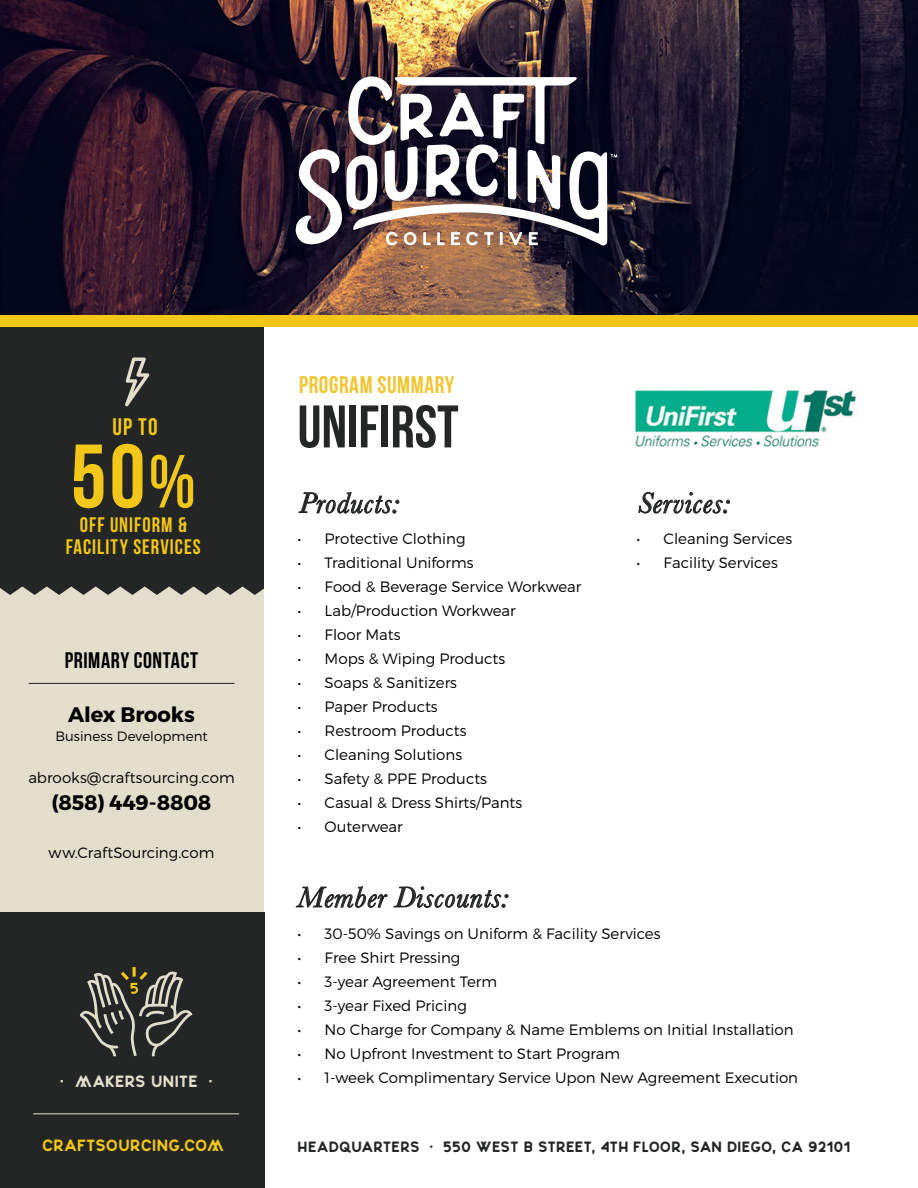
<style>
.page{position:relative;width:918px;height:1188px;background:#fff}
.page>*{position:absolute;margin:0;border:0;box-sizing:border-box;transform-origin:0 0}
.t1{font:90px "Bebas Neue";color:#f2c717}
.t2{font:60px "Bebas Neue";color:#252626}
.t3{font:italic 30px "Baskerville";letter-spacing:.025em;color:#242626}
.t4{font:24px "Bebas Neue";letter-spacing:.025em;color:#f0c634}
.t5{font:24px "Bebas Neue";color:#f2c717}
.t6{font:22.5px "Bebas Neue";letter-spacing:.025em;color:#000}
.t7{font:21px/22.5px "Bebas Neue";letter-spacing:.05em;color:#f2c717;text-align:center}
.t8{font:700 21px "Montserrat";letter-spacing:-.005em;color:#000}
.t9{font:18px "Plat";color:#f2c717}
.t10{font:18px "Plat";color:#e3decc}
.t11{font:16.5px "Plat";letter-spacing:.005em;color:#242626}
.t12{font:300 15px "Montserrat";color:#000}
.t13{font:300 13.5px "Montserrat";color:#000}
.s1{font-size:75px}
</style>
<div class="page">
<div style="left:0;top:322px;width:266px;height:283px;background:#242626"></div>
<div style="left:0;top:586px;width:265px;height:326px;background:#e3decc"></div>
<img style="left:0;top:0;width:918px;height:315px">
<div style="left:265px;top:321px;width:653px;height:867px;background:#fff"></div>
<div style="left:0;top:912px;width:265px;height:276px;background:#242626"></div>
<hr style="left:33px;top:1113px;width:206px;height:1px;background:#e3decc">
<hr style="left:29px;top:683px;width:205px;height:1px;background:#242626">
<svg style="left:132px;top:967px;width:4px;height:3px"></svg>
<svg style="left:80px;top:970px;width:113px;height:86px"></svg>
<div style="left:0;top:315px;width:918px;height:12px;background:#f2c717"></div>
<svg style="left:295px;top:74px;width:322px;height:172px"></svg>
<svg style="left:295px;top:886px;width:214px;height:22px"></svg>
<svg style="left:298px;top:491px;width:102px;height:23px"></svg>
<svg style="left:638px;top:491px;width:93px;height:23px"></svg>
<svg style="left:125px;top:358px;width:24px;height:48px"></svg>
<img style="left:635px;top:390px;width:222px;height:57px">
<h3 class="t5" style="left:112px;top:414px;width:47px">UP TO</h3>
<h1 class="t1" style="left:71px;top:427px;width:126px">50<span class="s1">%</span></h1>
<h3 class="t7" style="left:66px;top:513px;width:136px">OFF UNIFORM &amp;<br>FACILITY SERVICES</h3>
<h3 class="t6" style="left:65px;top:647px;width:135px">PRIMARY CONTACT</h3>
<h3 class="t8" style="left:68px;top:701px;width:128px">Alex Brooks</h3>
<p class="t13" style="left:55px;top:728px;width:154px">Business Development</p>
<p class="t12" style="left:28px;top:769px;width:208px">abrooks@craftsourcing.com</p>
<h3 class="t8" style="left:52px;top:790px;width:161px">(858) 449-8808</h3>
<p class="t12" style="left:49px;top:844px;width:167px">ww.CraftSourcing.com</p>
<p class="t10" style="left:60px;top:1073px;width:154px">• MAKERS UNITE •</p>
<h3 class="t4" style="left:299px;top:371px;width:157px">PROGRAM SUMMARY</h3>
<h2 class="t2" style="left:298px;top:394px;width:163px">UNIFIRST</h2>
<h3 class="t3" style="left:299px;top:486px;width:102px">Products:</h3>
<p class="t12" style="left:298px;top:529px;width:169px">• Protective Clothing</p>
<p class="t12" style="left:298px;top:553px;width:177px">• Traditional Uniforms</p>
<p class="t12" style="left:298px;top:577px;width:285px">• Food &amp; Beverage Service Workwear</p>
<p class="t12" style="left:298px;top:601px;width:220px">• Lab/Production Workwear</p>
<p class="t12" style="left:298px;top:625px;width:104px">• Floor Mats</p>
<p class="t12" style="left:298px;top:649px;width:209px">• Mops &amp; Wiping Products</p>
<p class="t12" style="left:298px;top:673px;width:161px">• Soaps &amp; Sanitizers</p>
<p class="t12" style="left:298px;top:697px;width:142px">• Paper Products</p>
<p class="t12" style="left:298px;top:721px;width:171px">• Restroom Products</p>
<p class="t12" style="left:298px;top:745px;width:166px">• Cleaning Solutions</p>
<p class="t12" style="left:298px;top:769px;width:191px">• Safety &amp; PPE Products</p>
<p class="t12" style="left:298px;top:793px;width:226px">• Casual &amp; Dress Shirts/Pants</p>
<p class="t12" style="left:298px;top:817px;width:107px">• Outerwear</p>
<h3 class="t3" style="left:298px;top:881px;width:213px">Member Discounts:</h3>
<h3 class="t3" style="left:638px;top:486px;width:94px">Services:</h3>
<p class="t12" style="left:637px;top:529px;width:157px">• Cleaning Services</p>
<p class="t12" style="left:637px;top:553px;width:143px">• Facility Services</p>
<p class="t12" style="left:298px;top:924px;width:364px">• 30-50% Savings on Uniform &amp; Facility Services</p>
<p class="t12" style="left:298px;top:948px;width:164px">• Free Shirt Pressing</p>
<p class="t12" style="left:298px;top:972px;width:201px">• 3-year Agreement Term</p>
<p class="t12" style="left:298px;top:996px;width:171px">• 3-year Fixed Pricing</p>
<p class="t12" style="left:298px;top:1020px;width:498px">• No Charge for Company &amp; Name Emblems on Initial Installation</p>
<p class="t12" style="left:298px;top:1044px;width:324px">• No Upfront Investment to Start Program</p>
<p class="t12" style="left:298px;top:1068px;width:502px">• 1-week Complimentary Service Upon New Agreement Execution</p>
<p class="t9" style="left:42px;top:1137px;width:184px">CRAFTSOURCING.COM</p>
<p class="t11" style="left:298px;top:1138px;width:554px">HEADQUARTERS • 550 WEST B STREET, 4TH FLOOR, SAN DIEGO, CA 92101</p>
</div>
